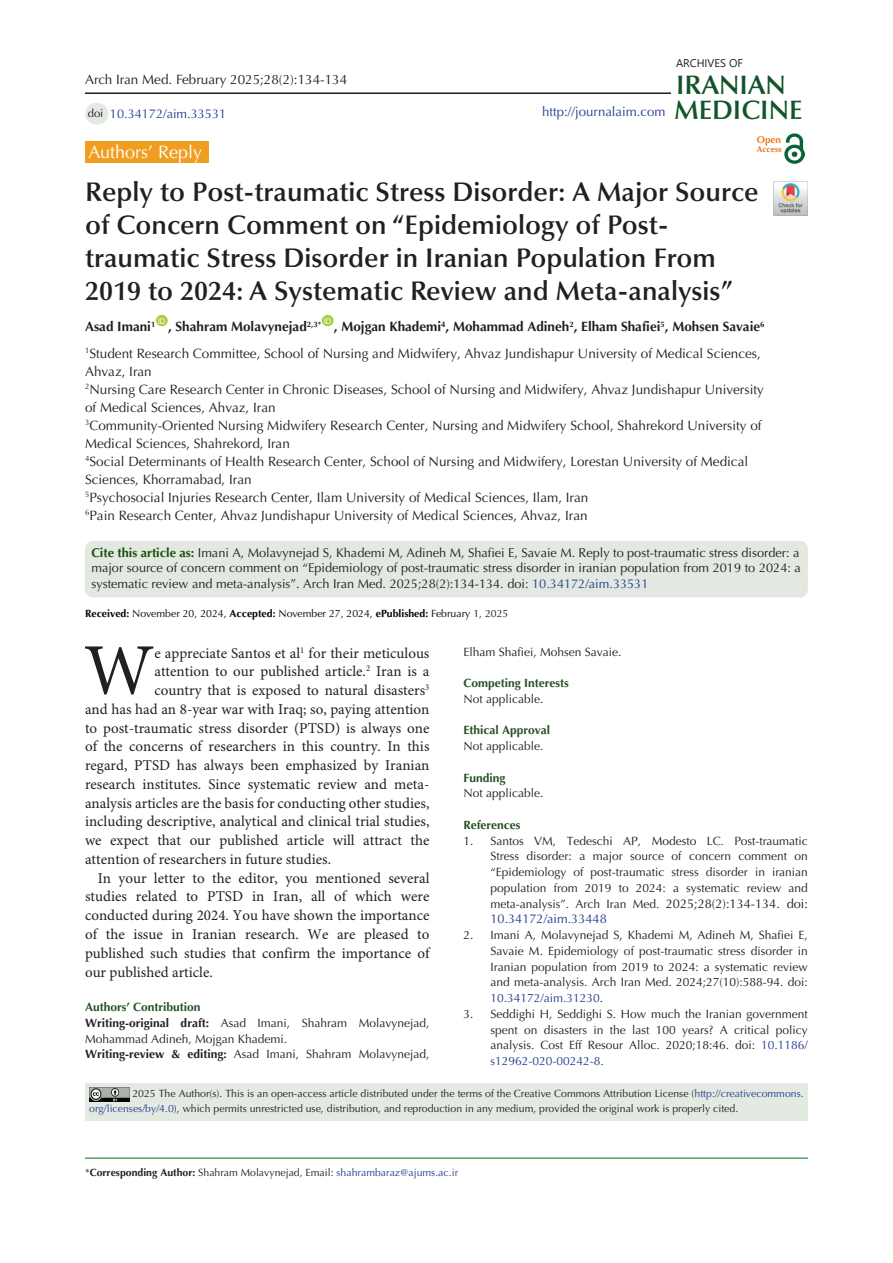
<style>
.page{position:relative;width:893px;height:1263px;background:#fff}
.page>*{position:absolute;margin:0;border:0;box-sizing:border-box;transform-origin:0 0}
.t1{font:72.75px "Minion Pro";color:#231f20}
.t2{font:600 27px/33px "Optima LT Std";color:#231f20}
.t3{font:600 26.85px "Optima LT Std";color:#11552a}
.t4{font:600 26.85px "Optima LT Std";color:#145228}
.t5{font:18px "Optima LT Std";color:#fff}
.EndNote_Bibliography{font:15px/18.8px "Minion Pro";color:#231f20;text-align:justify}
.t6{font:13.5px/18px "Optima LT Std";color:#231f20}
.t7{font:700 13.5px "Optima LT Std";color:#231f20}
.t8{font:13.2px "Optima LT Std";color:#253f8e}
.t9{font:12.75px/15.8px "Optima LT Std";color:#231f20;text-align:justify}
.t10{font:12.75px "Optima LT Std";color:#253f8e}
.t11{font:12px/15.8px "Optima LT Std";color:#231f20;text-align:justify}
.t12{font:700 12px "Optima LT Std";color:#265026}
.t13{font:11.25px "Optima LT Std";color:#231f20}
.t14{font:11.1px "Segoe UI";color:#231f20}
.t15{font:10.5px/15px "Optima LT Std";color:#231f20}
.t16{font:10.5px "Optima LT Std";color:#040503}
.t17{font:700 9.9px "Optima LT Std";color:#ee7a23}
.t18{font:700 8.4px "Optima LT Std";color:#e67625}
.t19{font:7.8px "Arial";color:#fff}
.s1{font-weight:700;color:#19500a}
.s2{color:#253f8e}
.s3{font-weight:700}
.s4{color:#231f20}
.s5{font-style:italic}
.s6{font-size:12.75px}
</style>
<div class="page">
<hr style="left:85px;top:1158px;width:723px;height:1px;background:#007513">
<div style="left:85px;top:141px;width:123px;height:22px;background:#f19d20"></div>
<div style="left:156px;top:315px;width:12px;height:11px;background:#a6ce39;border-radius:50%"></div>
<div style="left:322px;top:315px;width:12px;height:11px;background:#a6ce39;border-radius:50%"></div>
<div style="left:85px;top:103px;width:23px;height:22px;background:#e3eae2;border-radius:50%"></div>
<hr style="left:85px;top:92px;width:586px;height:2px;background:#231f20">
<img style="left:785px;top:133px;width:19px;height:31px">
<img style="left:774px;top:182px;width:34px;height:34px">
<div style="left:85px;top:1084px;width:723px;height:37px;background:#e3eae2"></div>
<img style="left:89px;top:1088px;width:40px;height:14px">
<div style="left:85px;top:541px;width:723px;height:56px;background:#e3e8e1;border-radius:8px"></div>
<p class="t6" style="left:85px;top:71px;width:264px">Arch Iran Med. February 2025;28(2):134-134</p>
<p class="t13" style="left:88px;top:106px;width:17px">doi</p>
<p class="t10" style="left:110px;top:106px;width:118px">10.34172/aim.33531</p>
<p class="t8" style="left:542px;top:104px;width:125px">http://journalaim.com</p>
<p class="t14" style="left:676px;top:52px;width:68px">ARCHIVES OF</p>
<p class="t4" style="left:676px;top:69px;width:111px">IRANIAN</p>
<p class="t3" style="left:674px;top:94px;width:130px">MEDICINE</p>
<p class="t17" style="left:757px;top:134px;width:26px">Open</p>
<p class="t18" style="left:757px;top:144px;width:26px">Access</p>
<p class="t5" style="left:89px;top:141px;width:115px">Authors’ Reply</p>
<p class="t2" style="left:85px;top:176px;width:675px">Reply to Post-traumatic Stress Disorder: A Major Source of Concern Comment on “Epidemiology of Post&shy;traumatic Stress Disorder in Iranian Population From 2019 to 2024: A Systematic Review and Meta-analysis”</p>
<p class="t7" style="left:85px;top:319px;width:72px">Asad Imani<sup>1</sup></p>
<p class="t19" style="left:158px;top:316px;width:9px">ID</p>
<p class="t19" style="left:324px;top:316px;width:9px">ID</p>
<p class="t7" style="left:334px;top:319px;width:432px">, Mojgan Khademi<sup>4</sup>, Mohammad Adineh<sup>2</sup>, Elham Shafiei<sup>5</sup>, Mohsen Savaie<sup>6</sup></p>
<p class="t6" style="left:85px;top:344px;width:677px"><sup>1</sup>Student Research Committee, School of Nursing and Midwifery, Ahvaz Jundishapur University of Medical Sciences,<br>Ahvaz, Iran</p>
<p class="t6" style="left:85px;top:380px;width:680px"><sup>2</sup>Nursing Care Research Center in Chronic Diseases, School of Nursing and Midwifery, Ahvaz Jundishapur University of Medical Sciences, Ahvaz, Iran</p>
<p class="t6" style="left:85px;top:416px;width:678px"><sup>3</sup>Community-Oriented Nursing Midwifery Research Center, Nursing and Midwifery School, Shahrekord University of<br>Medical Sciences, Shahrekord, Iran</p>
<p class="t6" style="left:85px;top:452px;width:665px"><sup>4</sup>Social Determinants of Health Research Center, School of Nursing and Midwifery, Lorestan University of Medical<br>Sciences, Khorramabad, Iran</p>
<p class="t6" style="left:85px;top:488px;width:505px"><sup>5</sup>Psychosocial Injuries Research Center, Ilam University of Medical Sciences, Ilam, Iran</p>
<p class="t6" style="left:85px;top:506px;width:504px"><sup>6</sup>Pain Research Center, Ahvaz Jundishapur University of Medical Sciences, Ahvaz, Iran</p>
<p class="t7" style="left:168px;top:319px;width:155px">, Shahram Molavynejad<sup>2,3*</sup></p>
<p class="t9" style="left:91px;top:544px;width:711px"><span class="s1">Cite this article as:</span> Imani A, Molavynejad S, Khademi M, Adineh M, Shafiei E, Savaie M. Reply to post-traumatic stress disorder: a major source of concern comment on “Epidemiology of post-traumatic stress disorder in iranian population from 2019 to 2024: a systematic review and meta-analysis”. Arch Iran Med. 2025;28(2):134-134. doi: <span class="s2">10.34172/aim.33531</span></p>
<p class="t16" style="left:85px;top:607px;width:425px"><span class="s3">Received:</span> November 20, 2024, <span class="s3">Accepted:</span> November 27, 2024, <span class="s3">ePublished:</span> February <span class="s4">1, 2025</span></p>
<p class="t1" style="left:84px;top:627px;width:72px">W</p>
<p class="EndNote_Bibliography" style="left:154px;top:644px;width:277px">e appreciate Santos et al<sup>1</sup> for their meticulous</p>
<p class="EndNote_Bibliography" style="left:154px;top:663px;width:276px">attention to our published article.<sup>2</sup> Iran is a</p>
<p class="EndNote_Bibliography" style="left:154px;top:682px;width:276px">country that is exposed to natural disasters<sup>3</sup></p>
<p class="EndNote_Bibliography" style="left:85px;top:700px;width:346px">and has had an 8-year war with Iraq; so, paying attention</p>
<p class="EndNote_Bibliography" style="left:85px;top:719px;width:346px">to post-traumatic stress disorder (PTSD) is always one</p>
<p class="EndNote_Bibliography" style="left:85px;top:738px;width:346px">of the concerns of researchers in this country. In this</p>
<p class="EndNote_Bibliography" style="left:85px;top:757px;width:346px">regard, PTSD has always been emphasized by Iranian</p>
<p class="EndNote_Bibliography" style="left:85px;top:775px;width:346px">research institutes. Since systematic review and meta-</p>
<p class="EndNote_Bibliography" style="left:85px;top:794px;width:346px">analysis articles are the basis for conducting other studies,</p>
<p class="EndNote_Bibliography" style="left:85px;top:813px;width:346px">including descriptive, analytical and clinical trial studies,</p>
<p class="EndNote_Bibliography" style="left:85px;top:832px;width:346px">we expect that our published article will attract the</p>
<p class="EndNote_Bibliography" style="left:85px;top:850px;width:248px">attention of researchers in future studies.</p>
<p class="EndNote_Bibliography" style="left:85px;top:869px;width:346px;text-indent:13px">In your letter to the editor, you mentioned several studies related to PTSD in Iran, all of which were conducted during 2024. You have shown the importance of the issue in Iranian research. We are pleased to published such studies that confirm the importance of our published article.</p>
<p class="t12" style="left:85px;top:1000px;width:117px">Authors’ Contribution</p>
<p class="t11" style="left:85px;top:1015px;width:346px"><span class="s3">Writing-original draft:</span> Asad Imani, Shahram Molavynejad,<br>Mohammad Adineh, Mojgan Khademi.</p>
<p class="t11" style="left:85px;top:1046px;width:346px"><span class="s3">Writing-review &amp; editing:</span> Asad Imani, Shahram Molavynejad,</p>
<p class="t11" style="left:463px;top:644px;width:160px">Elham Shafiei, Mohsen Savaie.</p>
<p class="t12" style="left:463px;top:676px;width:107px">Competing Interests</p>
<p class="t11" style="left:463px;top:691px;width:82px">Not applicable.</p>
<p class="t12" style="left:463px;top:723px;width:88px">Ethical Approval</p>
<p class="t11" style="left:463px;top:738px;width:82px">Not applicable.</p>
<p class="t12" style="left:463px;top:770px;width:44px">Funding</p>
<p class="t11" style="left:463px;top:786px;width:82px">Not applicable.</p>
<p class="t12" style="left:463px;top:818px;width:59px">References</p>
<p class="t11" style="left:490px;top:833px;width:319px;text-indent:-27px">1. Santos VM, Tedeschi AP, Modesto LC<span class="s5">.</span> Post-traumatic Stress disorder: a major source of concern comment on “Epidemiology of post-traumatic stress disorder in iranian population from 2019 to 2024: a systematic review and meta-analysis”. Arch Iran Med. <span class="s6">2025;28(2):134-134. doi:</span></p>
<p class="t10" style="left:490px;top:912px;width:118px">10.34172/aim.33448</p>
<p class="t11" style="left:490px;top:927px;width:319px;text-indent:-27px">2. Imani A, Molavynejad S, Khademi M, Adineh M, Shafiei E, Savaie M. Epidemiology of post-traumatic stress disorder in Iranian population from 2019 to 2024: a systematic review and meta-analysis. Arch Iran Med. 2024;27(10):588-94. doi:<br><span class="s2">10.34172/aim.31230</span>.</p>
<p class="t11" style="left:490px;top:1006px;width:319px;text-indent:-27px">3. Seddighi H, Seddighi S. How much the Iranian government spent on disasters in the last 100 years? A critical policy analysis. Cost Eff Resour Alloc. 2020;18:46. doi: <span class="s2">10.1186/ s12962-020-00242-8</span>.</p>
<p class="t15" style="left:89px;top:1086px;width:716px;text-indent:43px">2025 The Author(s). This is an open-access article distributed under the terms of the Creative Commons Attribution License (<span class="s2">http://creativecommons. org/licenses/by/4.0</span>), which permits unrestricted use, distribution, and reproduction in any medium, provided the original work is properly cited.</p>
<p class="t15" style="left:85px;top:1165px;width:375px">*<span class="s3">Corresponding Author:</span> Shahram Molavynejad, Email: <span class="s2">shahrambaraz@ajums.ac.ir</span></p>
</div>
